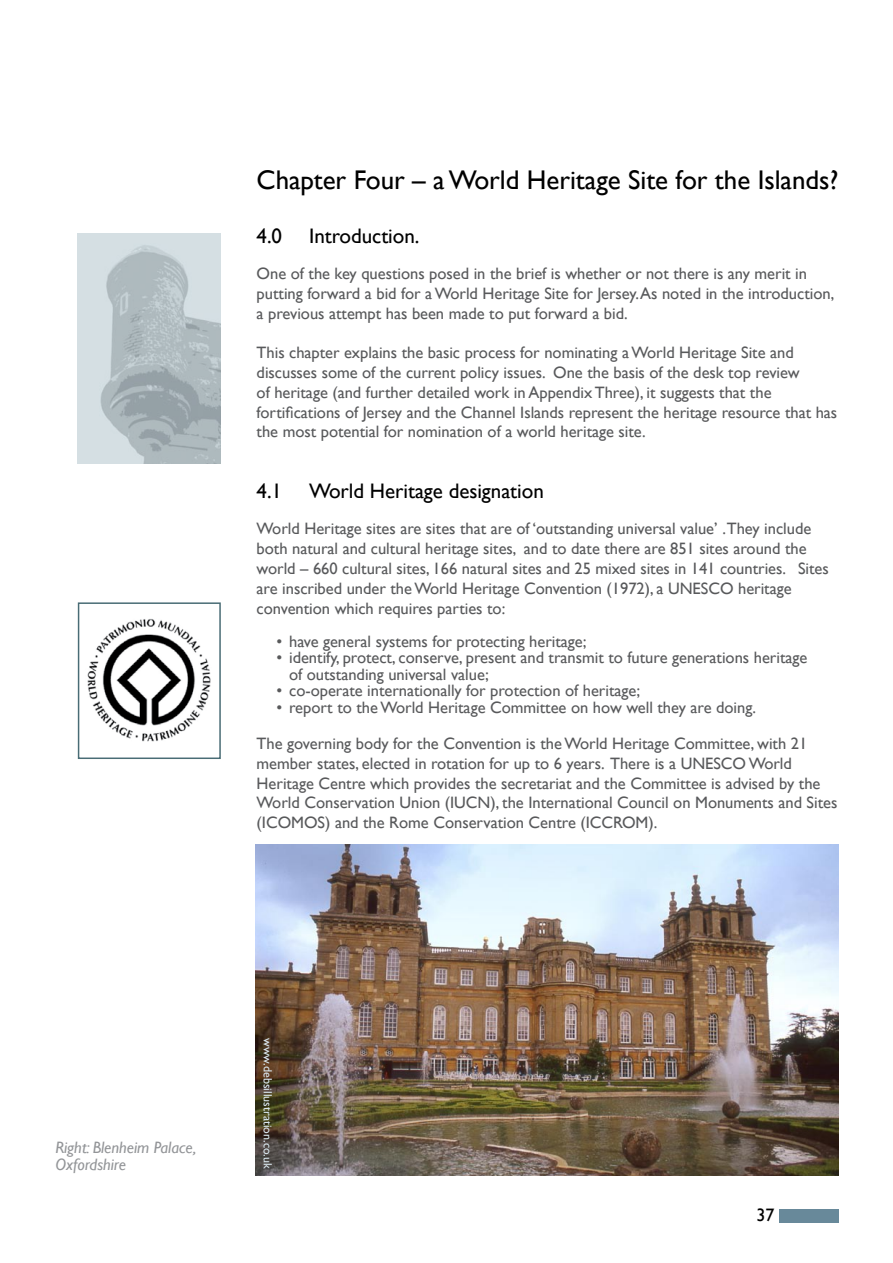
<style>
.page{position:relative;width:893px;height:1263px;background:#fff}
.page>*{position:absolute;margin:0;border:0;box-sizing:border-box;transform-origin:0 0}
.t1{font:27px "Gill Sans";color:#000}
.t2{font:21px "Gill Sans";color:#000}
.t3{font:18px "Gill Sans";color:#000}
.t4{font:16.5px/19.8px "Gill Sans";color:#58595b}
.t5{font:italic 16.5px/16.5px "Gill Sans";color:#939598}
.t6{font:12px "Gill Sans";color:#d9e7ef}
</style>
<div class="page">
<div style="left:779px;top:1209px;width:60px;height:14px;background:#68899a"></div>
<img style="left:87px;top:619px;width:124px;height:123px">
<div style="left:78px;top:602px;width:143px;height:157px;border:2px solid #496c75"></div>
<img style="left:78px;top:234px;width:143px;height:229px">
<img style="left:255px;top:845px;width:584px;height:331px">
<h1 class="t1" style="left:257px;top:164px;width:583px">Chapter Four – a World Heritage Site for the Islands?</h1>
<p class="t2" style="left:257px;top:223px;width:27px">4.0</p>
<p class="t2" style="left:309px;top:223px;width:112px">Introduction.</p>
<p class="t4" style="left:257px;top:263px;width:579px">One of the key questions posed in the brief is whether or not there is any merit in putting forward a bid for a World Heritage Site for Jersey. As noted in the introduction, a previous attempt has been made to put forward a bid.</p>
<p class="t4" style="left:257px;top:343px;width:582px">This chapter explains the basic process for nominating a World Heritage Site and discusses some of the current policy issues. One the basis of the desk top review<br>of heritage (and further detailed work in Appendix Three), it suggests that the fortifications of Jersey and the Channel Islands represent the heritage resource that has the most potential for nomination of a world heritage site.</p>
<p class="t2" style="left:257px;top:479px;width:27px">4.1</p>
<p class="t2" style="left:309px;top:479px;width:236px">World Heritage designation</p>
<p class="t4" style="left:257px;top:519px;width:574px">World Heritage sites are sites that are of ‘outstanding universal value’ .They include both natural and cultural heritage sites, and to date there are 851 sites around the world – 660 cultural sites, 166 natural sites and 25 mixed sites in 141 countries. Sites are inscribed under the World Heritage Convention (1972), a UNESCO heritage convention which requires parties to:</p>
<p class="t4" style="left:276px;top:631px;width:312px">• have general systems for protecting heritage;</p>
<p class="t4" style="left:289px;top:649px;width:520px;line-height:16.5px;text-indent:-13px">• identify, protect, conserve, present and transmit to future generations heritage of outstanding universal value;</p>
<p class="t4" style="left:276px;top:680px;width:365px">• co-operate internationally for protection of heritage;</p>
<p class="t4" style="left:257px;top:689px;width:552px;line-height:36.3px;text-indent:20px">• report to the World Heritage Committee on how well they are doing.<br>The governing body for the Convention is the World Heritage Committee, with 21</p>
<p class="t4" style="left:257px;top:753px;width:582px">member states, elected in rotation for up to 6 years. There is a UNESCO World Heritage Centre which provides the secretariat and the Committee is advised by the World Conservation Union (IUCN), the International Council on Monuments and Sites (ICOMOS) and the Rome Conservation Centre (ICCROM).</p>
<p class="t5" style="left:56px;top:1139px;width:142px">Right: Blenheim Palace,<br>Oxfordshire</p>
<p class="t6" style="left:275px;top:1038px;width:132px;rotate:90deg">www.debsillustration.co.uk</p>
<p class="t3" style="left:757px;top:1205px;width:19px">37</p>
</div>
